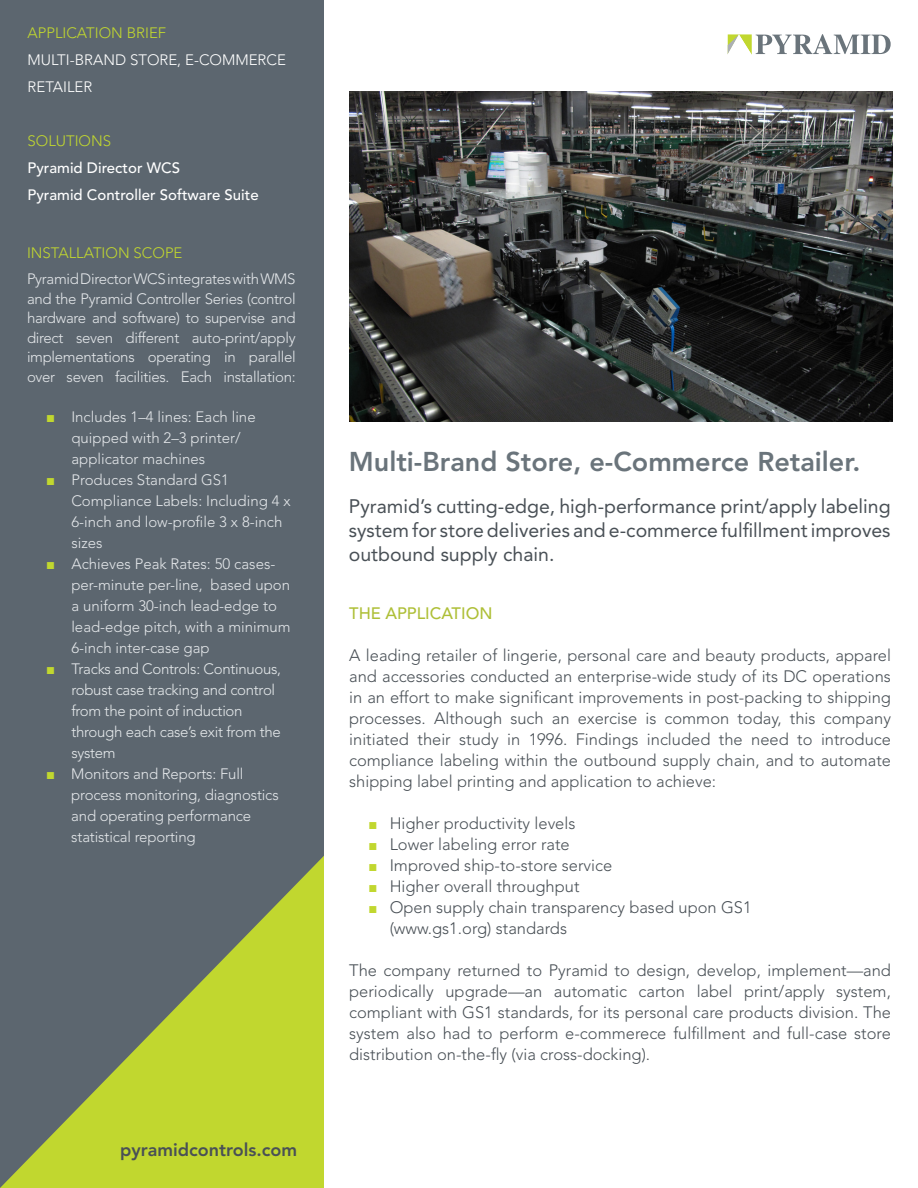
<style>
.page{position:relative;width:918px;height:1188px;background:#fff}
.page>*{position:absolute;margin:0;border:0;box-sizing:border-box;transform-origin:0 0}
.t1{font:800 27px "Avenir LT Std";color:#6a747b}
.MFS_Paragraph_Style{font:19.5px/24px "Avenir LT Std";color:#495056;text-align:justify}
.t2{font:800 18px "Avenir LT Std";color:#495056}
.MFS_Paragraph_Style-2{font:300 16.5px/21px "Avenir LT Std";color:#495056;text-align:justify}
.MFS_Paragraph_Style-3{font:500 16.5px "Avenir LT Std";color:#aebf37}
.Bullet_Long_Text{font:300 15px/21px "Avenir LT Std";color:#e4e7ea}
.Bullet_Long_Text-2{font:300 15px/21px "Avenir LT Std";letter-spacing:-.02em;color:#e5e9eb}
.t3{font:500 15px "Avenir LT Std";color:#fff}
.MFS_Paragraph_Style-4{font:300 15px "Avenir LT Std";color:#c1d72f}
.t4{font:300 15px/27px "Avenir LT Std";color:#fff}
.s1{font-family:"Arial Narrow";font-weight:400;color:#c1d72f}
.s2{color:#e4e7ea}
.s3{font-family:"Arial Narrow";font-weight:400;font-size:15px;color:#c1d72f}
</style>
<div class="page">
<div style="left:0;top:0;width:324px;height:1188px;background:#5c666f"></div>
<svg style="left:0;top:856px;width:324px;height:332px"></svg>
<svg style="left:728px;top:34px;width:163px;height:20px"></svg>
<img style="left:349px;top:92px;width:544px;height:329px">
<p class="MFS_Paragraph_Style-4" style="left:28px;top:24px;width:140px">APPLICATION BRIEF</p>
<p class="t4" style="left:28px;top:47px;width:260px">MULTI-BRAND STORE, E-COMMERCE<br>RETAILER</p>
<p class="MFS_Paragraph_Style-4" style="left:28px;top:132px;width:85px">SOLUTIONS</p>
<p class="t3" style="left:28px;top:159px;width:154px">Pyramid Director WCS</p>
<p class="t3" style="left:28px;top:186px;width:233px">Pyramid Controller Software Suite</p>
<p class="MFS_Paragraph_Style-4" style="left:27px;top:244px;width:157px">INSTALLATION SCOPE</p>
<p class="Bullet_Long_Text" style="left:27px;top:269px;width:270px;line-height:19.5px;text-align:justify">Pyramid Director WCS integrates with WMS and the Pyramid Controller Series (control hardware and software) to supervise and direct seven different auto-print/apply implementations operating in parallel over seven facilities. Each installation:</p>
<p class="Bullet_Long_Text" style="left:71px;top:407px;width:186px;text-indent:-24px"><span class="s1">■</span> Includes 1–4 lines: Each line quipped with 2–3 printer/ applicator machines</p>
<p class="Bullet_Long_Text" style="left:71px;top:470px;width:221px;text-indent:-24px"><span class="s1">■</span> Produces Standard GS1<br>Compliance Labels: Including 4 x<br>6-inch and low-profile 3 x 8-inch sizes</p>
<p class="Bullet_Long_Text" style="left:71px;top:554px;width:221px;text-indent:-24px"><span class="s1">■</span> Achieves Peak Rates: 50 cases&shy;per-minute per-line, based upon a uniform 30-inch lead-edge to lead-edge pitch, with a minimum<br>6-inch inter-case gap</p>
<p class="Bullet_Long_Text-2" style="left:71px;top:659px;width:211px;text-indent:-24px"><span class="s1">■</span> <span class="s2">T</span>racks and Controls: Continuous, robust case tracking and control from the point of induction through each case’s exit from the system</p>
<p class="Bullet_Long_Text" style="left:71px;top:764px;width:209px;text-indent:-24px"><span class="s1">■</span> Monitors and Reports: Full process monitoring, diagnostics and operating performance statistical reporting</p>
<p class="t2" style="left:120px;top:1139px;width:178px">pyramidcontrols.com</p>
<p class="t1" style="left:349px;top:446px;width:513px">Multi-Brand Store, e-Commerce Retailer.</p>
<p class="MFS_Paragraph_Style" style="left:349px;top:495px;width:543px">Pyramid’s cutting-edge, high-performance print/apply labeling system for store deliveries and e-commerce fulfillment improves outbound supply chain.</p>
<p class="MFS_Paragraph_Style-3" style="left:349px;top:604px;width:145px">THE APPLICATION</p>
<p class="MFS_Paragraph_Style-2" style="left:349px;top:645px;width:543px">A leading retailer of lingerie, personal care and beauty products, apparel and accessories conducted an enterprise-wide study of its DC operations in an effort to make significant improvements in post-packing to shipping processes. Although such an exercise is common today, this company initiated their study in 1996. Findings included the need to introduce compliance labeling within the outbound supply chain, and to automate shipping label printing and application to achieve:</p>
<p class="MFS_Paragraph_Style-2" style="left:369px;top:813px;width:208px"><span class="s3">■</span> Higher productivity levels</p>
<p class="MFS_Paragraph_Style-2" style="left:369px;top:834px;width:202px"><span class="s3">■</span> Lower labeling error rate</p>
<p class="MFS_Paragraph_Style-2" style="left:369px;top:855px;width:244px"><span class="s3">■</span> Improved ship-to-store service</p>
<p class="MFS_Paragraph_Style-2" style="left:369px;top:876px;width:212px"><span class="s3">■</span> Higher overall throughput</p>
<p class="MFS_Paragraph_Style-2" style="left:390px;top:897px;width:363px;text-indent:-20px"><span class="s3">■</span> Open supply chain transparency based upon GS1 (www.gs1.org) standards</p>
<p class="MFS_Paragraph_Style-2" style="left:349px;top:960px;width:543px">The company returned to Pyramid to design, develop, implement—and periodically upgrade—an automatic carton label print/apply system, compliant with GS1 standards, for its personal care products division. The system also had to perform e-commerece fulfillment and full-case store distribution on-the-fly (via cross-docking).</p>
</div>
